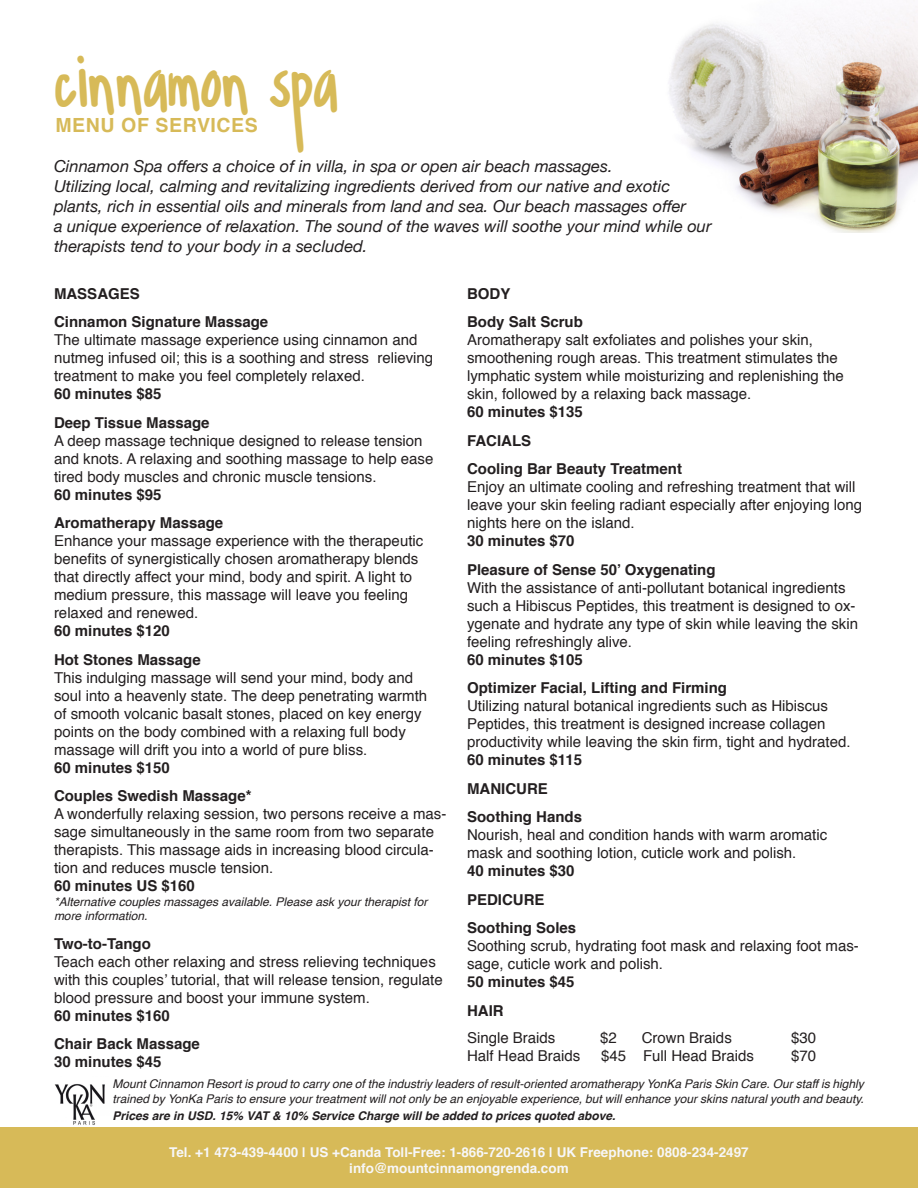
<style>
.page{position:relative;width:918px;height:1188px;background:#fff}
.page>*{position:absolute;margin:0;border:0;box-sizing:border-box;transform-origin:0 0}
.t1{font:40.5px "Margarosa";color:#d7ba58}
.t2{font:700 19.5px "Helvetica";letter-spacing:.03em;color:#d7ba58}
.t3{font:italic 16.5px/19.8px "Helvetica Neue";color:#231f20}
.t4{font:15px/18px "Helvetica";color:#231f20}
.t5{font:700 15px/28.5px "Helvetica";color:#231f20}
.t6{font:700 13.5px/16.2px "Helvetica";color:#f7f7f8;text-align:center}
.t7{font:italic 12px/14.4px "Helvetica";color:#231f20}
.t8{font:italic 700 12px "Helvetica";color:#231f20}
</style>
<div class="page">
<img style="left:54px;top:1084px;width:51px;height:41px">
<img style="left:669px;top:6px;width:248px;height:227px">
<div style="left:0;top:1128px;width:918px;height:60px;background:#d7ba58"></div>
<h1 class="t1" style="left:56px;top:69px;width:285px">CINNAMON SPA</h1>
<h2 class="t2" style="left:56px;top:117px;width:204px">MENU OF SERVICES</h2>
<p class="t3" style="left:54px;top:156px;width:659px">Cinnamon Spa offers a choice of in villa, in spa or open air beach massages.<br>Utilizing local, calming and revitalizing ingredients derived from our native and exotic plants, rich in essential oils and minerals from land and sea. Our beach massages offer<br>a unique experience of relaxation. The sound of the waves will soothe your mind while our therapists tend to your body in a secluded.</p>
<p class="t5" style="left:54px;top:280px;width:216px">MASSAGES<br>Cinnamon Signature Massage</p>
<p class="t4" style="left:54px;top:332px;width:381px">The ultimate massage experience using cinnamon and nutmeg infused oil; this is a soothing and stress relieving treatment to make you feel completely relaxed.</p>
<p class="t5" style="left:54px;top:381px;width:157px">60 minutes $85<br>Deep Tissue Massage</p>
<p class="t4" style="left:54px;top:433px;width:381px">A deep massage technique designed to release tension and knots. A relaxing and soothing massage to help ease tired body muscles and chronic muscle tensions.</p>
<p class="t5" style="left:54px;top:481px;width:171px">60 minutes $95<br>Aromatherapy Massage</p>
<p class="t4" style="left:54px;top:533px;width:371px">Enhance your massage experience with the therapeutic benefits of synergistically chosen aromatherapy blends that directly affect your mind, body and spirit. A light to medium pressure, this massage will leave you feeling relaxed and renewed.</p>
<p class="t5" style="left:54px;top:618px;width:148px">60 minutes $120<br>Hot Stones Massage</p>
<p class="t4" style="left:54px;top:670px;width:375px">This indulging massage will send your mind, body and soul into a heavenly state. The deep penetrating warmth of smooth volcanic basalt stones, placed on key energy points on the body combined with a relaxing full body massage will drift you into a world of pure bliss.</p>
<p class="t5" style="left:54px;top:754px;width:199px">60 minutes $150<br>Couples Swedish Massage*</p>
<p class="t4" style="left:54px;top:806px;width:394px">A wonderfully relaxing session, two persons receive a mas&shy;sage simultaneously in the same room from two separate therapists. This massage aids in increasing blood circula&shy;tion and reduces muscle tension.</p>
<p class="t5" style="left:54px;top:873px;width:142px">60 minutes US $160</p>
<p class="t7" style="left:54px;top:895px;width:375px">*Alternative couples massages available. Please ask your therapist for more information.</p>
<p class="t5" style="left:54px;top:930px;width:98px">Two-to-Tango</p>
<p class="t4" style="left:54px;top:954px;width:390px">Teach each other relaxing and stress relieving techniques with this couples’ tutorial, that will release tension, regulate blood pressure and boost your immune system.</p>
<p class="t5" style="left:54px;top:1002px;width:147px">60 minutes $160<br>Chair Back Massage</p>
<p class="t5" style="left:54px;top:1049px;width:109px">30 minutes $45</p>
<p class="t5" style="left:467px;top:280px;width:117px">BODY<br>Body Salt Scrub</p>
<p class="t4" style="left:467px;top:332px;width:378px">Aromatherapy salt exfoliates and polishes your skin, smoothening rough areas. This treatment stimulates the lymphatic system while moisturizing and replenishing the skin, followed by a relaxing back massage.</p>
<p class="t5" style="left:467px;top:399px;width:217px">60 minutes $135<br>FACIALS<br>Cooling Bar Beauty Treatment</p>
<p class="t4" style="left:467px;top:479px;width:397px">Enjoy an ultimate cooling and refreshing treatment that will leave your skin feeling radiant especially after enjoying long nights here on the island.</p>
<p class="t5" style="left:467px;top:528px;width:250px">30 minutes $70<br>Pleasure of Sense 50’ Oxygenating</p>
<p class="t4" style="left:467px;top:580px;width:393px">With the assistance of anti-pollutant botanical ingredients such a Hibiscus Peptides, this treatment is designed to ox&shy;ygenate and hydrate any type of skin while leaving the skin feeling refreshingly alive.</p>
<p class="t5" style="left:467px;top:646px;width:262px">60 minutes $105<br>Optimizer Facial, Lifting and Firming</p>
<p class="t4" style="left:467px;top:698px;width:385px">Utilizing natural botanical ingredients such as Hibiscus<br>Peptides, this treatment is designed increase collagen productivity while leaving the skin firm, tight and hydrated.</p>
<p class="t5" style="left:467px;top:747px;width:117px">60 minutes $115<br>MANICURE<br>Soothing Hands</p>
<p class="t4" style="left:467px;top:827px;width:362px">Nourish, heal and condition hands with warm aromatic mask and soothing lotion, cuticle work and polish.</p>
<p class="t5" style="left:467px;top:858px;width:111px">40 minutes $30<br>PEDICURE<br>Soothing Soles</p>
<p class="t4" style="left:467px;top:938px;width:393px">Soothing scrub, hydrating foot mask and relaxing foot mas&shy;sage, cuticle work and polish.</p>
<p class="t5" style="left:467px;top:969px;width:109px">50 minutes $45<br>HAIR</p>
<p class="t4" style="left:467px;top:1030px;width:90px">Single Braids</p>
<p class="t4" style="left:600px;top:1030px;width:18px">$2</p>
<p class="t4" style="left:642px;top:1030px;width:92px">Crown Braids</p>
<p class="t4" style="left:791px;top:1030px;width:27px">$30</p>
<p class="t4" style="left:467px;top:1048px;width:115px">Half Head Braids</p>
<p class="t4" style="left:601px;top:1048px;width:154px">$45 Full Head Braids</p>
<p class="t4" style="left:791px;top:1048px;width:27px">$70</p>
<p class="t7" style="left:112px;top:1078px;width:753px">Mount Cinnamon Resort is proud to carry one of the industriy leaders of result-oriented aromatherapy YonKa Paris Skin Care. Our staff is highly trained by YonKa Paris to ensure your treatment will not only be an enjoyable experience, but will enhance your skins natural youth and beauty.</p>
<p class="t8" style="left:112px;top:1111px;width:505px">Prices are in USD. 15% VAT &amp; 10% Service Charge will be added to prices quoted above.</p>
<p class="t6" style="left:169px;top:1145px;width:581px">Tel. +1 473-439-4400 | US +Canda Toll-Free: 1-866-720-2616 | UK Freephone: 0808-234-2497 info@mountcinnamongrenda.com</p>
</div>
